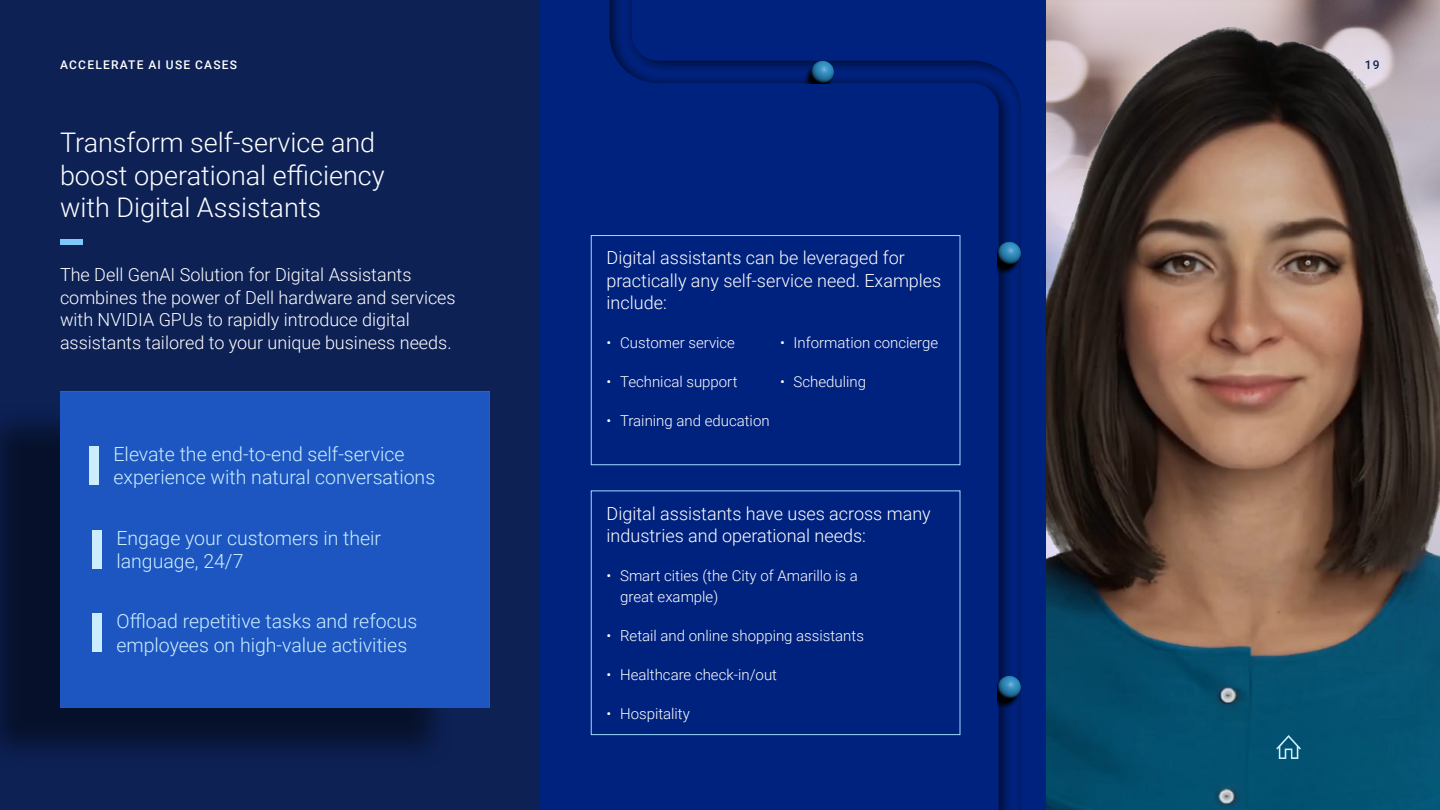
<style>
.page{position:relative;width:1440px;height:810px;background:#fff}
.page>*{position:absolute;margin:0;border:0;box-sizing:border-box;transform-origin:0 0}
.t1{font:300 27px/32.4px "Roboto";color:#fff}
.t2{font:300 19.5px/23.4px "Roboto";color:#cbeeff}
.t3{font:300 18px/22.5px "Roboto";color:#fff}
.t4{font:300 15px/21px "Roboto";color:#fff}
.t5{font:500 12px "Roboto";letter-spacing:.1em;color:#fff}
.t6{font:500 12px "Roboto";color:#0d2155}
</style>
<div class="page">
<div style="left:0;top:0;width:540px;height:810px;background:#0d2155"></div>
<div style="left:540px;top:0;width:506px;height:810px;background:#00227f"></div>
<img style="left:998px;top:669px;width:23px;height:38px">
<img style="left:1046px;top:0;width:394px;height:810px">
<div style="left:60px;top:239px;width:22px;height:6px;background:#80c7fb"></div>
<div style="left:591px;top:490px;width:369px;height:245px;border:1px solid #9fddff"></div>
<div style="left:591px;top:235px;width:369px;height:230px;border:1px solid #9fddff"></div>
<div style="left:0;top:403px;width:455px;height:367px;background:#000;opacity:.5"></div>
<div style="left:59px;top:389px;width:433px;height:319px;background:#1d56c0"></div>
<div style="left:89px;top:446px;width:10px;height:38px;background:#cbeeff"></div>
<div style="left:92px;top:530px;width:9px;height:38px;background:#cbeeff"></div>
<div style="left:92px;top:614px;width:9px;height:38px;background:#cbeeff"></div>
<img style="left:796px;top:60px;width:39px;height:23px">
<img style="left:998px;top:235px;width:23px;height:38px">
<svg style="left:1276px;top:735px;width:25px;height:24px"></svg>
<p class="t5" style="left:60px;top:56px;width:178px">ACCELERATE AI USE CASES</p>
<p class="t6" style="left:1365px;top:56px;width:16px">19</p>
<h1 class="t1" style="left:60px;top:125px;width:326px">Transform self-service and boost operational efficiency with Digital Assistants</h1>
<p class="t3" style="left:60px;top:263px;width:397px">The Dell GenAI Solution for Digital Assistants combines the power of Dell hardware and services with NVIDIA GPUs to rapidly introduce digital assistants tailored to your unique business needs.</p>
<p class="t2" style="left:114px;top:441px;width:323px">Elevate the end-to-end self-service experience with natural conversations</p>
<p class="t2" style="left:116px;top:525px;width:266px">Engage your customers in their language, 24/7</p>
<p class="t2" style="left:116px;top:609px;width:302px">Offload repetitive tasks and refocus employees on high-value activities</p>
<p class="t3" style="left:607px;top:246px;width:336px">Digital assistants can be leveraged for practically any self-service need. Examples include:</p>
<p class="t4" style="left:607px;top:332px;width:130px">• Customer service</p>
<p class="t4" style="left:607px;top:371px;width:132px">• Technical support</p>
<p class="t4" style="left:607px;top:410px;width:165px">• Training and education</p>
<p class="t4" style="left:780px;top:332px;width:160px">• Information concierge</p>
<p class="t4" style="left:780px;top:371px;width:87px">• Scheduling</p>
<p class="t3" style="left:607px;top:501px;width:326px">Digital assistants have uses across many industries and operational needs:</p>
<p class="t4" style="left:620px;top:565px;width:239px;text-indent:-14px">• Smart cities (the City of Amarillo is a great example)</p>
<p class="t4" style="left:607px;top:625px;width:259px">• Retail and online shopping assistants</p>
<p class="t4" style="left:607px;top:664px;width:172px">• Healthcare check-in/out</p>
<p class="t4" style="left:607px;top:703px;width:85px">• Hospitality</p>
</div>
